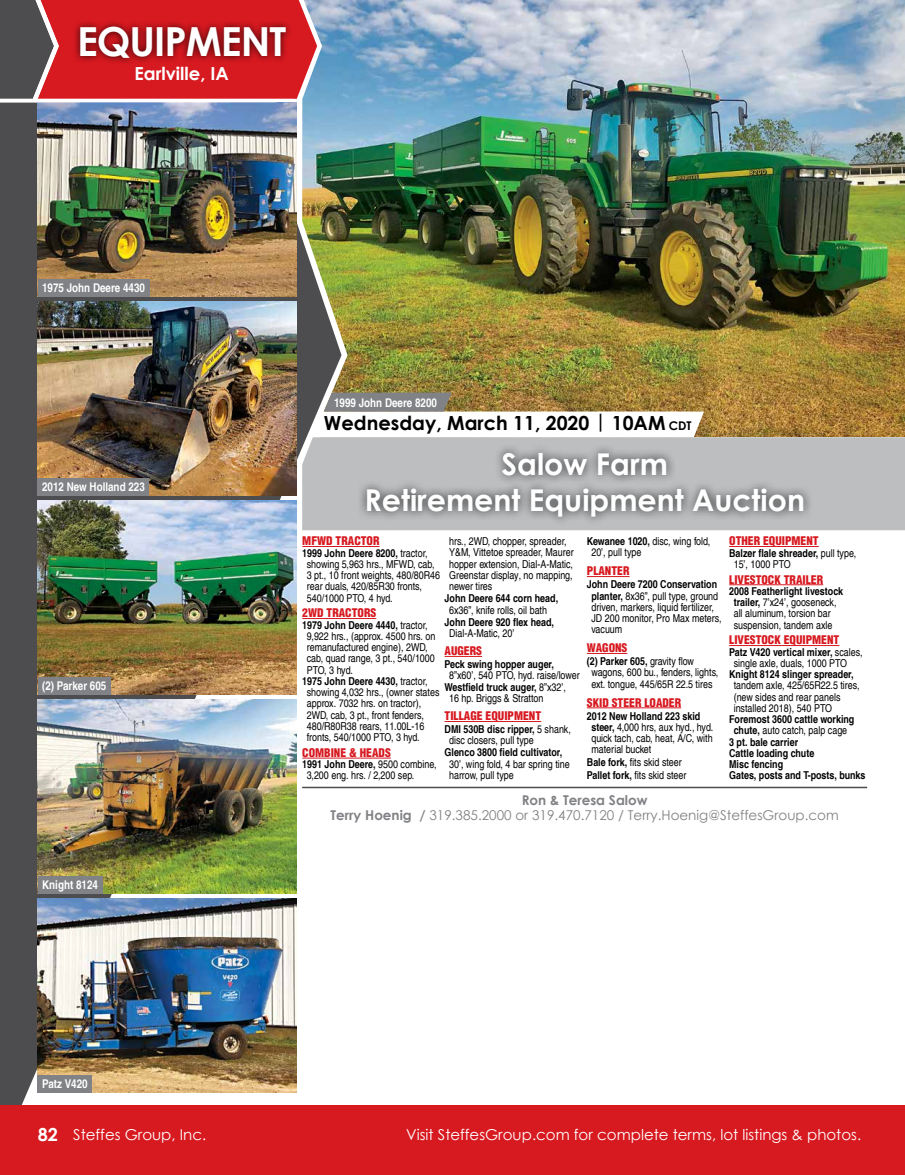
<style>
.page{position:relative;width:905px;height:1175px;background:#fff}
.page>*{position:absolute;margin:0;border:0;box-sizing:border-box;transform-origin:0 0}
.t1{font:700 40.05px "Century Gothic";letter-spacing:-.025em;color:#fff}
.t2{font:700 30px/36px "Century Gothic";color:#fff;text-align:center}
.t3{font:700 19.5px "Century Gothic";color:#000}
.t4{font:700 18px "Century Gothic";color:#fff}
.t5{font:15px "Century Gothic";color:#fff}
.t6{font:13.5px/15px "Century Gothic";color:#808285;text-align:center}
.t7{font:700 condensed 12px "Helvetica LT Pro";color:#fff}
.t8{font:900 condensed 11.7px "Helvetica LT Pro";color:#d71920}
.t9{font:condensed 10.8px/11.2px "Helvetica LT Pro";color:#000}
.t10{font:700 condensed 10.8px/11.2px "Helvetica LT Pro";color:#000}
.s1{font-size:12px}
.s2{font-weight:700}
.s3{font-weight:400}
.s4{font-weight:700;font-size:18px}
</style>
<div class="page">
<svg style="left:0;top:102px;width:341px;height:1003px;fill:#4d4d4f"></svg>
<img style="left:38px;top:301px;width:259px;height:194px">
<div style="left:38px;top:478px;width:111px;height:17px;background:#808285"></div>
<img style="left:38px;top:500px;width:259px;height:194px">
<div style="left:38px;top:677px;width:73px;height:17px;background:#808285"></div>
<img style="left:38px;top:699px;width:259px;height:194px">
<div style="left:38px;top:875px;width:64px;height:18px;background:#808285"></div>
<img style="left:38px;top:898px;width:259px;height:194px">
<div style="left:38px;top:1074px;width:54px;height:18px;background:#808285"></div>
<img style="left:302px;top:0;width:602px;height:437px">
<img style="left:38px;top:102px;width:259px;height:194px">
<div style="left:38px;top:279px;width:111px;height:17px;background:#808285"></div>
<hr style="left:302px;top:546px;width:77px;height:1px;background:#d71920">
<hr style="left:302px;top:618px;width:74px;height:1px;background:#d71920">
<hr style="left:302px;top:757px;width:89px;height:1px;background:#d71920">
<hr style="left:444px;top:656px;width:38px;height:1px;background:#d71920">
<hr style="left:444px;top:721px;width:97px;height:1px;background:#d71920">
<hr style="left:587px;top:576px;width:42px;height:1px;background:#d71920">
<hr style="left:587px;top:653px;width:40px;height:1px;background:#d71920">
<hr style="left:587px;top:707px;width:94px;height:1px;background:#d71920">
<hr style="left:729px;top:546px;width:89px;height:1px;background:#d71920">
<hr style="left:729px;top:584px;width:94px;height:1px;background:#d71920">
<hr style="left:729px;top:645px;width:110px;height:1px;background:#d71920">
<hr style="left:302px;top:786px;width:565px;height:2px;background:#4d4d4f">
<svg style="left:0;top:0;width:317px;height:102px;background:#b52e34"></svg>
<div style="left:302px;top:437px;width:602px;height:93px;background:#bcbec0"></div>
<div style="left:357px;top:443px;width:456px;height:84px;background:#000;opacity:.75"></div>
<svg style="left:319px;top:392px;width:385px;height:45px"></svg>
<div style="left:0;top:1105px;width:904px;height:69px;background:#d71920"></div>
<h1 class="t1" style="left:77px;top:11px;width:211px">EQUIPMENT</h1>
<h3 class="t4" style="left:134px;top:60px;width:96px">Earlville, IA</h3>
<p class="t7" style="left:42px;top:281px;width:104px">1975 John Deere 4430</p>
<p class="t7" style="left:42px;top:479px;width:104px">2012 New Holland 223</p>
<p class="t7" style="left:42px;top:678px;width:66px">(2) Parker 605</p>
<p class="t7" style="left:42px;top:877px;width:57px">Knight 8124</p>
<p class="t7" style="left:42px;top:1076px;width:47px">Patz V420</p>
<p class="t7" style="left:334px;top:395px;width:104px">1999 John Deere 8200</p>
<h3 class="t3" style="left:324px;top:408px;width:369px">Wednesday, March 11, 2020 | 10AM <span class="s1">CDT</span></h3>
<h2 class="t2" style="left:364px;top:445px;width:442px">Salow Farm<br>Retirement Equipment Auction</h2>
<p class="t8" style="left:302px;top:533px;width:79px">MFWD TRACTOR</p>
<p class="t9" style="left:307px;top:547px;width:135px;text-indent:-5px"><span class="s2">1999 John Deere 8200,</span> tractor, showing 5,963 hrs., MFWD, cab,<br>3 pt., 10 front weights, 480/80R46 rear duals, 420/85R30 fronts,<br>540/1000 PTO, 4 hyd.</p>
<p class="t8" style="left:302px;top:605px;width:75px">2WD TRACTORS</p>
<p class="t10" style="left:302px;top:619px;width:127px">1979 John Deere 4440, <span class="s3">tractor,</span></p>
<p class="t9" style="left:307px;top:630px;width:130px">9,922 hrs., (approx. 4500 hrs. on</p>
<p class="t9" style="left:307px;top:641px;width:122px">remanufactured engine), 2WD,</p>
<p class="t9" style="left:307px;top:653px;width:129px">cab, quad range, 3 pt., 540/1000</p>
<p class="t9" style="left:307px;top:664px;width:48px">PTO, 3 hyd.</p>
<p class="t10" style="left:302px;top:675px;width:127px">1975 John Deere 4430, <span class="s3">tractor,</span></p>
<p class="t9" style="left:307px;top:686px;width:134px">showing 4,032 hrs., (owner states</p>
<p class="t9" style="left:307px;top:698px;width:116px">approx. 7032 hrs. on tractor),</p>
<p class="t9" style="left:307px;top:709px;width:119px">2WD, cab, 3 pt., front fenders,</p>
<p class="t9" style="left:307px;top:720px;width:119px">480/R80R38 rears, 11.00L-16</p>
<p class="t9" style="left:307px;top:731px;width:114px">fronts, 540/1000 PTO, 3 hyd.</p>
<p class="t8" style="left:302px;top:745px;width:90px">COMBINE &amp; HEADS</p>
<p class="t9" style="left:307px;top:758px;width:131px;text-indent:-5px"><span class="s2">1991 John Deere,</span> 9500 combine,<br>3,200 eng. hrs. / 2,200 sep.</p>
<p class="t9" style="left:591px;top:535px;width:120px;text-indent:-5px"><span class="s2">Kewanee 1020,</span> disc, wing fold,<br>20’, pull type</p>
<p class="t8" style="left:587px;top:563px;width:44px">PLANTER</p>
<p class="t9" style="left:591px;top:578px;width:132px;text-indent:-5px"><span class="s2">John Deere 7200 Conservation planter,</span> 8x36”, pull type, ground driven, markers, liquid fertilizer,<br>JD 200 monitor, Pro Max meters, vacuum</p>
<p class="t8" style="left:587px;top:640px;width:42px">WAGONS</p>
<p class="t9" style="left:591px;top:655px;width:128px;text-indent:-5px"><span class="s2">(2) Parker 605,</span> gravity flow wagons, 600 bu., fenders, lights, ext. tongue, 445/65R 22.5 tires</p>
<p class="t8" style="left:587px;top:695px;width:96px">SKID STEER LOADER</p>
<p class="t9" style="left:591px;top:710px;width:123px;text-indent:-5px"><span class="s2">2012 New Holland 223 skid steer,</span> 4,000 hrs, aux hyd., hyd. quick tach, cab, heat, A/C, with material bucket</p>
<p class="t9" style="left:587px;top:755px;width:101px;line-height:12.9px"><span class="s2">Bale fork,</span> fits skid steer<br><span class="s2">Pallet fork,</span> fits skid steer</p>
<p class="t9" style="left:449px;top:535px;width:126px">hrs., 2WD, chopper, spreader,<br>Y&amp;M, Vittetoe spreader, Maurer hopper extension, Dial-A-Matic,<br>Greenstar display, no mapping, newer tires</p>
<p class="t10" style="left:444px;top:593px;width:115px">John Deere 644 corn head,</p>
<p class="t9" style="left:449px;top:604px;width:99px">6x36”, knife rolls, oil bath</p>
<p class="t10" style="left:444px;top:616px;width:111px">John Deere 920 flex head,</p>
<p class="t9" style="left:449px;top:628px;width:67px">Dial-A-Matic, 20’</p>
<p class="t8" style="left:444px;top:643px;width:39px">AUGERS</p>
<p class="t10" style="left:444px;top:658px;width:111px">Peck swing hopper auger,</p>
<p class="t9" style="left:444px;top:668px;width:137px;line-height:12.3px;text-indent:5px">8”x60’, 540 PTO, hyd. raise/lower<br><span class="s2">Westfield truck auger,</span> 8”x32’,</p>
<p class="t9" style="left:449px;top:693px;width:96px">16 hp. Briggs &amp; Stratton</p>
<p class="t8" style="left:444px;top:708px;width:98px">TILLAGE EQUIPMENT</p>
<p class="t9" style="left:449px;top:723px;width:123px;text-indent:-5px"><span class="s2">DMI 530B disc ripper,</span> 5 shank, disc closers, pull type</p>
<p class="t10" style="left:444px;top:747px;width:119px">Glenco 3800 field cultivator,</p>
<p class="t9" style="left:449px;top:758px;width:122px">30’, wing fold, 4 bar spring tine harrow, pull type</p>
<p class="t8" style="left:729px;top:533px;width:91px">OTHER EQUIPMENT</p>
<p class="t10" style="left:733px;top:547px;width:124px;text-indent:-5px">Balzer flale shreader, <span class="s3">pull type,<br>15’, 1000 PTO</span></p>
<p class="t8" style="left:729px;top:572px;width:95px">LIVESTOCK TRAILER</p>
<p class="t9" style="left:733px;top:585px;width:111px;text-indent:-5px"><span class="s2">2008 Featherlight livestock trailer,</span> 7’x24’, gooseneck, all aluminum, torsion bar suspension, tandem axle</p>
<p class="t8" style="left:729px;top:632px;width:112px">LIVESTOCK EQUIPMENT</p>
<p class="t9" style="left:733px;top:646px;width:130px;text-indent:-5px"><span class="s2">Patz V420 vertical mixer,</span> scales, single axle, duals, 1000 PTO</p>
<p class="t10" style="left:729px;top:668px;width:126px">Knight 8124 slinger spreader,</p>
<p class="t9" style="left:733px;top:680px;width:127px">tandem axle, 425/65R22.5 tires, (new sides and rear panels installed 2018), 540 PTO</p>
<p class="t10" style="left:729px;top:713px;width:127px">Foremost 3600 cattle working</p>
<p class="t9" style="left:733px;top:725px;width:115px"><span class="s2">chute,</span> auto catch, palp cage</p>
<p class="t10" style="left:729px;top:736px;width:70px">3 pt. bale carrier</p>
<p class="t10" style="left:729px;top:747px;width:87px">Cattle loading chute</p>
<p class="t10" style="left:729px;top:758px;width:55px">Misc fencing</p>
<p class="t10" style="left:729px;top:770px;width:138px">Gates, posts and T-posts, bunks</p>
<p class="t6" style="left:330px;top:792px;width:509px"><span class="s2">Ron &amp; Teresa Salow<br>Terry Hoenig /</span> 319.385.2000 or 319.470.7120 / Terry.Hoenig@SteffesGroup.com</p>
<h3 class="t5" style="left:38px;top:1124px;width:170px"><span class="s4">82</span> Steffes Group, Inc.</h3>
<h3 class="t5" style="left:406px;top:1124px;width:456px">Visit SteffesGroup.com for complete terms, lot listings &amp; photos.</h3>
</div>
